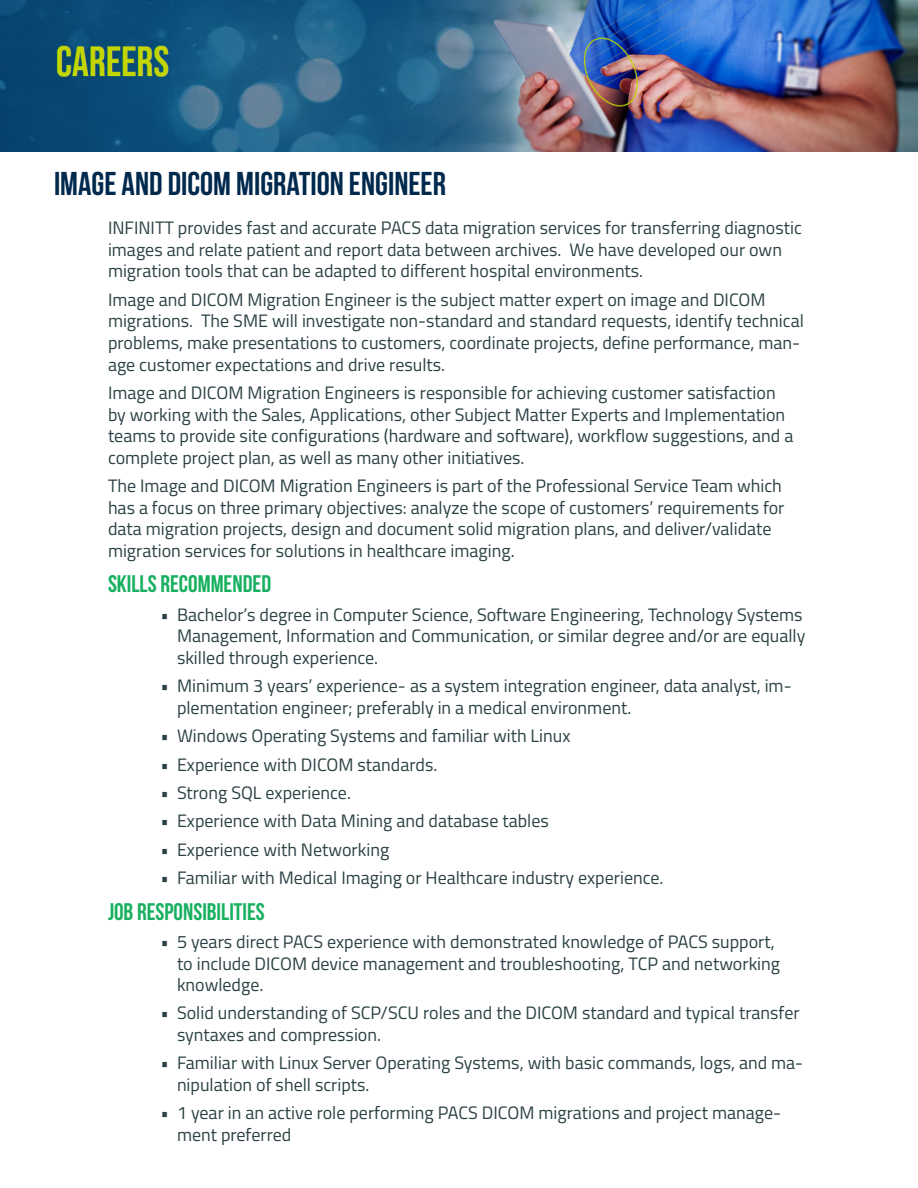
<style>
.page{position:relative;width:918px;height:1188px;background:#fff}
.page>*{position:absolute;margin:0;border:0;box-sizing:border-box;transform-origin:0 0}
.t1{font:33px "Bebas Neue";color:#00294e}
.t2{font:24px "Bebas Neue";color:#18b060}
.t3{font:18px/21.6px "Titillium Web";color:#2b4144}
</style>
<div class="page">
<img style="left:0;top:0;width:918px;height:151px">
<p class="t1" style="left:54px;top:166px;width:394px">IMAGE AND DICOM MIGRATION ENGINEER</p>
<p class="t3" style="left:108px;top:216px;width:695px">INFINITT provides fast and accurate PACS data migration services for transferring diagnostic images and relate patient and report data between archives. We have developed our own migration tools that can be adapted to different hospital environments.</p>
<p class="t3" style="left:108px;top:288px;width:697px">Image and DICOM Migration Engineer is the subject matter expert on image and DICOM migrations. The SME will investigate non-standard and standard requests, identify technical problems, make presentations to customers, coordinate projects, define performance, man&shy;age customer expectations and drive results.</p>
<p class="t3" style="left:108px;top:381px;width:687px">Image and DICOM Migration Engineers is responsible for achieving customer satisfaction by working with the Sales, Applications, other Subject Matter Experts and Implementation teams to provide site configurations (hardware and software), workflow suggestions, and a complete project plan, as well as many other initiatives.</p>
<p class="t3" style="left:108px;top:474px;width:678px">The Image and DICOM Migration Engineers is part of the Professional Service Team which has a focus on three primary objectives: analyze the scope of customers’ requirements for data migration projects, design and document solid migration plans, and deliver/validate migration services for solutions in healthcare imaging.</p>
<p class="t2" style="left:108px;top:571px;width:165px">SKILLS RECOMMENDED</p>
<p class="t3" style="left:177px;top:603px;width:630px;text-indent:-16px">• Bachelor’s degree in Computer Science, Software Engineering, Technology Systems<br>Management, Information and Communication, or similar degree and/or are equally skilled through experience.</p>
<p class="t3" style="left:177px;top:674px;width:616px;text-indent:-16px">• Minimum 3 years’ experience-‐as a system integration engineer, data analyst, im&shy;plementation engineer; preferably in a medical environment.</p>
<p class="t3" style="left:160px;top:724px;width:412px">• Windows Operating Systems and familiar with Linux</p>
<p class="t3" style="left:160px;top:753px;width:278px">• Experience with DICOM standards.</p>
<p class="t3" style="left:160px;top:781px;width:192px">• Strong SQL experience.</p>
<p class="t3" style="left:160px;top:809px;width:390px">• Experience with Data Mining and database tables</p>
<p class="t3" style="left:160px;top:838px;width:230px">• Experience with Networking</p>
<p class="t3" style="left:160px;top:866px;width:505px">• Familiar with Medical Imaging or Healthcare industry experience.</p>
<p class="t2" style="left:108px;top:898px;width:158px">JOB RESPONSIBILITIES</p>
<p class="t3" style="left:177px;top:930px;width:605px;text-indent:-16px">• 5 years direct PACS experience with demonstrated knowledge of PACS support, to include DICOM device management and troubleshooting, TCP and networking knowledge.</p>
<p class="t3" style="left:177px;top:1002px;width:624px;text-indent:-16px">• Solid understanding of SCP/SCU roles and the DICOM standard and typical transfer syntaxes and compression.</p>
<p class="t3" style="left:177px;top:1051px;width:628px;text-indent:-16px">• Familiar with Linux Server Operating Systems, with basic commands, logs, and ma&shy;nipulation of shell scripts.</p>
<p class="t3" style="left:177px;top:1101px;width:606px;text-indent:-16px">• 1 year in an active role performing PACS DICOM migrations and project manage&shy;ment preferred</p>
</div>
